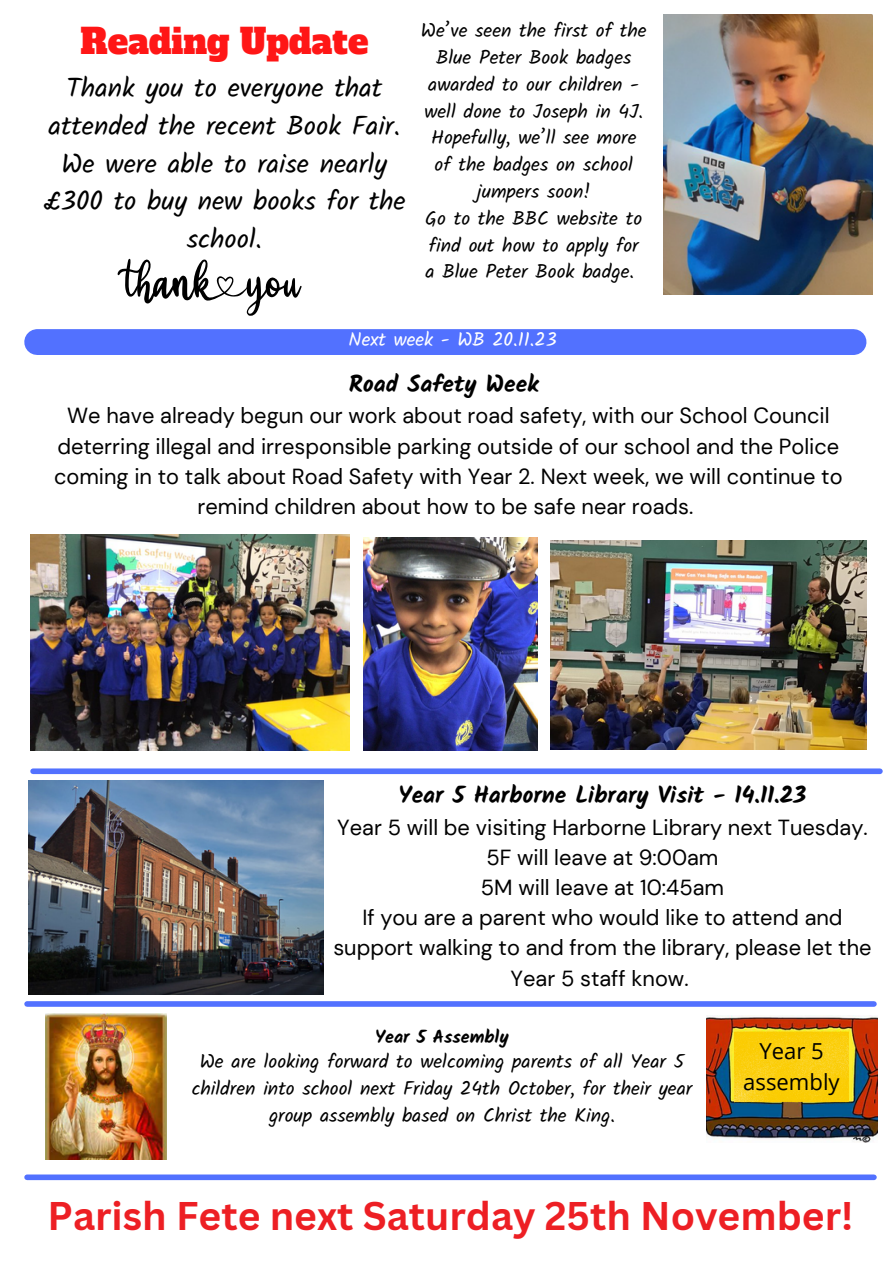
<style>
.page{position:relative;width:893px;height:1264px;background:#fff}
.page>*{position:absolute;margin:0;border:0;box-sizing:border-box;transform-origin:0 0}
.t1{font:700 39px "Canva Sans";color:#ed1f24}
.t2{font:34.2px "Alfa Slab One";color:#ff1616}
.t3{font:27px/37.7px "Kalam";color:#000;text-align:center}
.t4{font:700 23.4px "Kalam";color:#000}
.t5{font:22.05px "Open Sans";color:#000}
.t6{font:21.75px/30.2px "DM Sans";color:#000;text-align:center}
.t7{font:19.5px/26.7px "Kalam";color:#000;text-align:center}
.t8{font:19.2px "Kalam";color:#fff}
.t9{font:700 18px "Kalam";color:#000}
</style>
<div class="page">
<div style="left:37px;top:329px;width:816px;height:26px;background:#5271ff"></div>
<div style="left:27px;top:1001px;width:846px;height:5px;background:#5271ff"></div>
<div style="left:33px;top:768px;width:846px;height:6px;background:#5271ff"></div>
<img style="left:663px;top:14px;width:209px;height:280px">
<svg style="left:117px;top:259px;width:185px;height:57px"></svg>
<img style="left:28px;top:780px;width:296px;height:214px">
<img style="left:706px;top:1015px;width:171px;height:127px">
<img style="left:734px;top:1031px;width:114px;height:71px">
<img style="left:46px;top:1013px;width:120px;height:146px">
<div style="left:27px;top:1174px;width:846px;height:6px;background:#5271ff"></div>
<img style="left:30px;top:534px;width:319px;height:216px">
<img style="left:363px;top:537px;width:174px;height:213px">
<img style="left:550px;top:540px;width:316px;height:209px">
<p class="t2" style="left:80px;top:18px;width:289px">Reading Update</p>
<p class="t7" style="left:421px;top:17px;width:227px">We’ve seen the first of the<br>Blue Peter Book badges awarded to our children - well done to Joseph in 4J.<br>Hopefully, we’ll see more of the badges on school jumpers soon!</p>
<p class="t7" style="left:425px;top:205px;width:218px;text-align:left">Go to the BBC website to find out how to apply for a Blue Peter Book badge.</p>
<p class="t3" style="left:43px;top:69px;width:364px">Thank you to everyone that attended the recent Book Fair.<br>We were able to raise nearly £300 to buy new books for the school.</p>
<p class="t8" style="left:348px;top:328px;width:209px">Next week - WB 20.11.23</p>
<p class="t4" style="left:349px;top:370px;width:191px">Road Safety Week</p>
<p class="t6" style="left:54px;top:401px;width:790px">We have already begun our work about road safety, with our School Council deterring illegal and irresponsible parking outside of our school and the Police coming in to talk about Road Safety with Year 2. Next week, we will continue to remind children about how to be safe near roads.</p>
<p class="t4" style="left:398px;top:781px;width:409px">Year 5 Harborne Library Visit - 14.11.23</p>
<p class="t6" style="left:337px;top:812px;width:532px">Year 5 will be visiting Harborne Library next Tuesday.</p>
<p class="t6" style="left:486px;top:842px;width:233px">5F will leave at 9:00am</p>
<p class="t6" style="left:481px;top:872px;width:244px">5M will leave at 10:45am</p>
<p class="t6" style="left:333px;top:902px;width:539px">If you are a parent who would like to attend and support walking to and from the library, please let the<br>Year 5 staff know.</p>
<p class="t9" style="left:375px;top:1025px;width:135px">Year 5 Assembly</p>
<p class="t7" style="left:192px;top:1048px;width:502px">We are looking forward to welcoming parents of all Year 5 children into school next Friday 24th October, for their year group assembly based on Christ the King.</p>
<p class="t5" style="left:759px;top:1035px;width:66px">Year 5</p>
<p class="t5" style="left:743px;top:1066px;width:98px">assembly</p>
<p class="t1" style="left:48px;top:1188px;width:807px">Parish Fete next Saturday 25th November!</p>
</div>
